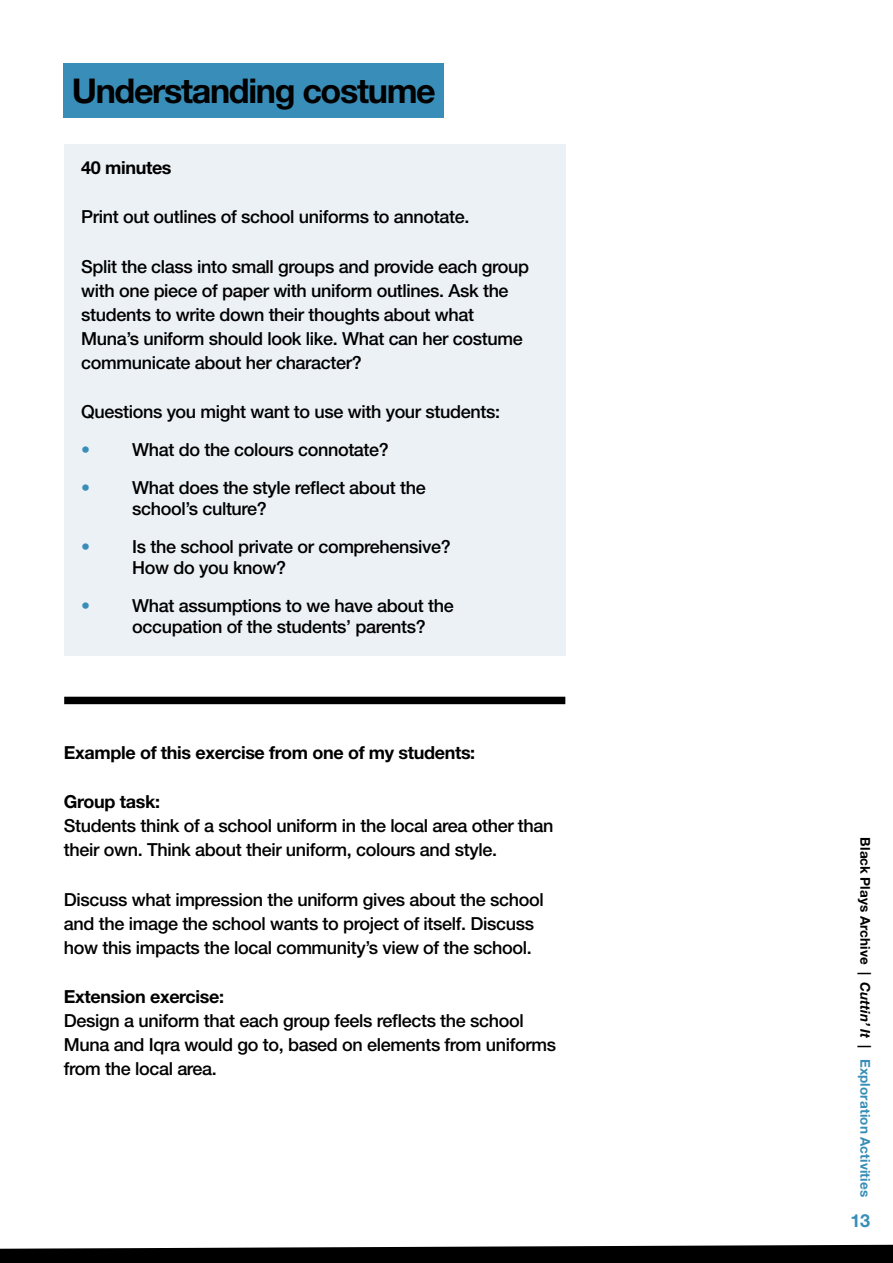
<style>
.page{position:relative;width:893px;height:1263px;background:#fff}
.page>*{position:absolute;margin:0;border:0;box-sizing:border-box;transform-origin:0 0}
.t1{font:700 34.2px "Helvetica Neue LT Std";letter-spacing:-.04em;color:#000}
.t2{font:500 18px/24px "Helvetica Neue LT Std";letter-spacing:-.02em;color:#000}
.t3{font:700 18px "Helvetica Neue LT Std";letter-spacing:-.02em;color:#000}
.t4{font:700 18px "Helvetica Neue LT Std";color:#388eb8}
.t5{font:700 13.5px "Helvetica Neue LT Std";letter-spacing:.01em;color:#388eb8}
.s1{color:#388eb8}
.s2{color:#000}
.s3{font-style:italic;color:#000}
</style>
<div class="page">
<svg style="left:0;top:1245px;width:893px;height:18px;background:#181818"></svg>
<div style="left:64px;top:144px;width:502px;height:512px;background:#ecf1f6"></div>
<div style="left:64px;top:64px;width:380px;height:54px;background:#388eb8"></div>
<div style="left:64px;top:697px;width:501px;height:7px;background:#000"></div>
<h1 class="t1" style="left:72px;top:70px;width:366px">Understanding costume</h1>
<p class="t3" style="left:81px;top:156px;width:92px">40 minutes</p>
<p class="t2" style="left:81px;top:205px;width:390px">Print out outlines of school uniforms to annotate.</p>
<p class="t2" style="left:81px;top:254px;width:449px">Split the class into small groups and provide each group with one piece of paper with uniform outlines. Ask the students to write down their thoughts about what Muna’s uniform should look like. What can her costume communicate about her character?</p>
<p class="t2" style="left:81px;top:400px;width:420px">Questions you might want to use with your students:</p>
<p class="t2" style="left:81px;top:438px;width:309px"><span class="s1">•</span> What do the colours connotate?</p>
<p class="t2" style="left:132px;top:477px;width:295px;line-height:21px;text-indent:-51px"><span class="s1">•</span> What does the style reflect about the school’s culture?</p>
<p class="t2" style="left:132px;top:536px;width:320px;line-height:21px;text-indent:-51px"><span class="s1">•</span> Is the school private or comprehensive?<br>How do you know?</p>
<p class="t2" style="left:132px;top:595px;width:323px;line-height:21px;text-indent:-51px"><span class="s1">•</span> What assumptions to we have about the occupation of the students’ parents?</p>
<p class="t3" style="left:64px;top:741px;width:413px">Example of this exercise from one of my students:</p>
<p class="t3" style="left:64px;top:791px;width:98px">Group task:</p>
<p class="t2" style="left:64px;top:814px;width:491px">Students think of a school uniform in the local area other than their own. Think about their uniform, colours and style.</p>
<p class="t2" style="left:64px;top:887px;width:481px">Discuss what impression the uniform gives about the school and the image the school wants to project of itself. Discuss how this impacts the local community’s view of the school.</p>
<p class="t3" style="left:64px;top:986px;width:162px">Extension exercise:</p>
<p class="t2" style="left:64px;top:1009px;width:493px">Design a uniform that each group feels reflects the school<br>Muna and Iqra would go to, based on elements from uniforms from the local area.</p>
<p class="t5" style="left:874px;top:837px;width:361px;rotate:90deg"><span class="s2">Black Plays Archive |</span> <span class="s3">Cuttin’ It</span> <span class="s2">|</span> Exploration Activities</p>
<p class="t4" style="left:851px;top:1209px;width:21px">13</p>
</div>
